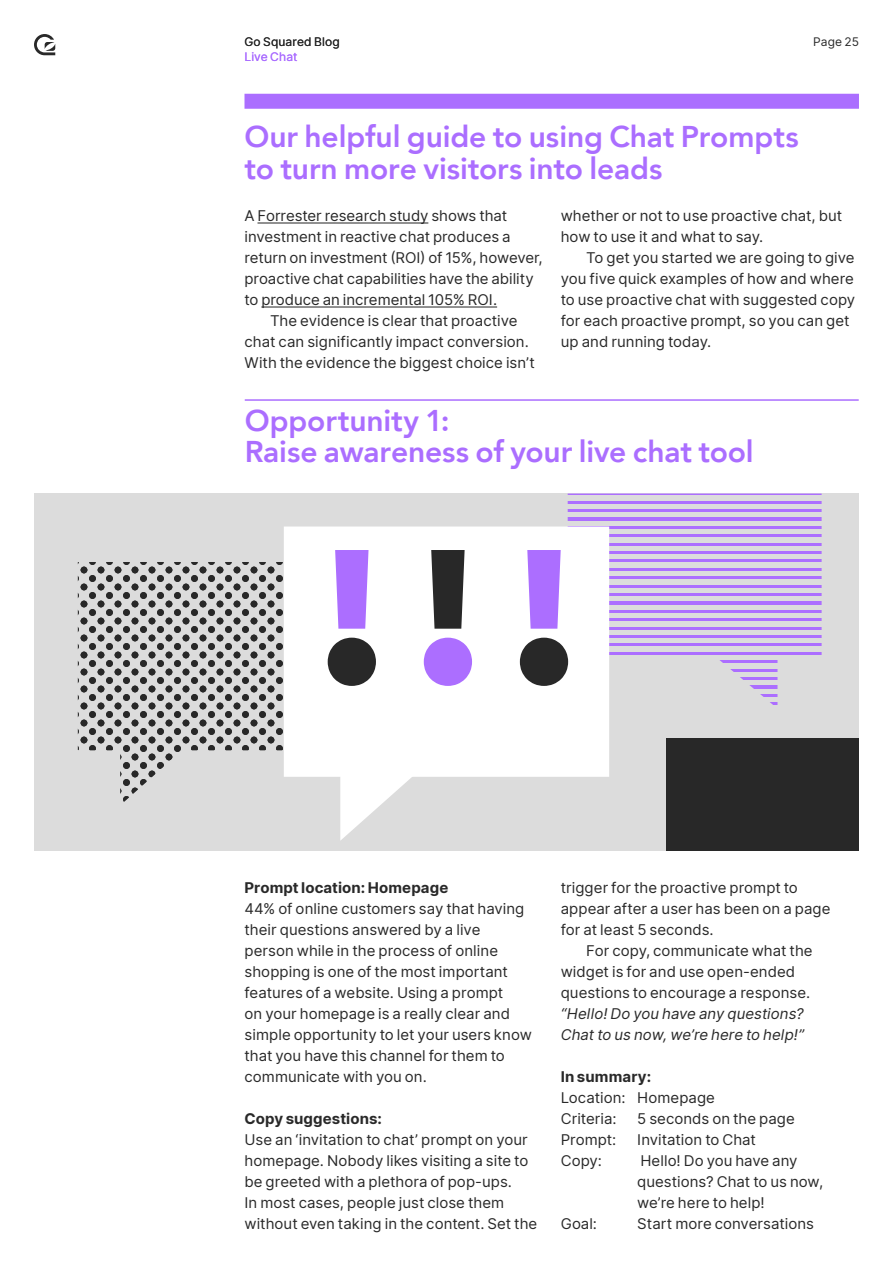
<style>
.page{position:relative;width:893px;height:1263px;background:#fff}
.page>*{position:absolute;margin:0;border:0;box-sizing:border-box;transform-origin:0 0}
.t1{font:800 30px/31.5px "Avenir";letter-spacing:-.005em;color:#ab6eff}
.t2{font:15px/21px "Inter";color:#292929}
.t3{font:15px "Inter";letter-spacing:-.005em;color:#282828}
.t4{font:italic 15px/21px "Inter";color:#292929}
.t5{font:700 15px "Inter";letter-spacing:.005em;color:#292929}
.t6{font:12px "Inter";letter-spacing:.015em;color:#292929}
.t7{font:12px "Inter";letter-spacing:.01em;color:#ab6eff}
.s1{color:#292929}
</style>
<div class="page">
<svg style="left:34px;top:34px;width:21px;height:21px"></svg>
<div style="left:34px;top:493px;width:825px;height:357px;background:#dcdcdc"></div>
<svg style="left:568px;top:493px;width:254px;height:212px"></svg>
<svg style="left:78px;top:562px;width:205px;height:240px"></svg>
<div style="left:666px;top:738px;width:193px;height:112px;background:#282828"></div>
<div style="left:284px;top:526px;width:325px;height:251px;background:#fff"></div>
<svg style="left:340px;top:741px;width:113px;height:99px"></svg>
<svg style="left:328px;top:638px;width:48px;height:48px"></svg>
<svg style="left:335px;top:550px;width:33px;height:79px"></svg>
<svg style="left:424px;top:638px;width:48px;height:48px"></svg>
<svg style="left:431px;top:550px;width:34px;height:79px"></svg>
<svg style="left:520px;top:638px;width:48px;height:48px"></svg>
<svg style="left:527px;top:550px;width:34px;height:79px"></svg>
<hr style="left:257px;top:222px;width:171px;height:1px;background:#282828">
<hr style="left:261px;top:306px;width:236px;height:1px;background:#282828">
<div style="left:244px;top:94px;width:615px;height:15px;background:#ab6eff"></div>
<hr style="left:245px;top:399px;width:614px;height:2px;background:#ab6eff">
<p class="t6" style="left:244px;top:33px;width:97px">Go Squared Blog</p>
<p class="t6" style="left:813px;top:33px;width:47px">Page 25</p>
<p class="t7" style="left:244px;top:48px;width:55px">Live Chat</p>
<h1 class="t1" style="left:244px;top:121px;width:556px">Our helpful guide to using Chat Prompts to turn more visitors into leads</h1>
<p class="t3" style="left:244px;top:204px;width:264px"><span class="s1">A</span> Forrester research study <span class="s1">shows that</span></p>
<p class="t2" style="left:244px;top:225px;width:268px">investment in reactive chat produces a</p>
<p class="t2" style="left:244px;top:246px;width:300px">return on investment (ROI) of 15%, however,</p>
<p class="t2" style="left:244px;top:267px;width:291px">proactive chat capabilities have the ability</p>
<p class="t3" style="left:244px;top:288px;width:254px"><span class="s1">to</span> produce an incremental 105% ROI.</p>
<p class="t2" style="left:270px;top:309px;width:249px">The evidence is clear that proactive</p>
<p class="t2" style="left:244px;top:330px;width:286px">chat can significantly impact conversion.</p>
<p class="t2" style="left:244px;top:351px;width:292px">With the evidence the biggest choice isn’t</p>
<p class="t2" style="left:561px;top:204px;width:283px">whether or not to use proactive chat, but how to use it and what to say.</p>
<p class="t2" style="left:561px;top:246px;width:296px;text-indent:26px">To get you started we are going to give you five quick examples of how and where to use proactive chat with suggested copy for each proactive prompt, so you can get up and running today.</p>
<h1 class="t1" style="left:245px;top:404px;width:510px">Opportunity 1:<br>Raise awareness of your live chat tool</h1>
<p class="t5" style="left:244px;top:876px;width:205px">Prompt location: Homepage</p>
<p class="t2" style="left:244px;top:897px;width:289px">44% of online customers say that having their questions answered by a live person while in the process of online shopping is one of the most important features of a website. Using a prompt<br>on your homepage is a really clear and simple opportunity to let your users know that you have this channel for them to communicate with you on.</p>
<p class="t5" style="left:244px;top:1107px;width:139px">Copy suggestions:</p>
<p class="t2" style="left:244px;top:1128px;width:294px">Use an ‘invitation to chat’ prompt on your homepage. Nobody likes visiting a site to be greeted with a plethora of pop-ups.<br>In most cases, people just close them without even taking in the content. Set the</p>
<p class="t2" style="left:561px;top:876px;width:271px">trigger for the proactive prompt to appear after a user has been on a page for at least 5 seconds.</p>
<p class="t2" style="left:561px;top:939px;width:253px;text-indent:26px">For copy, communicate what the widget is for and use open-ended questions to encourage a response.</p>
<p class="t4" style="left:561px;top:1002px;width:245px">“Hello! Do you have any questions?<br>Chat to us now, we’re here to help!”</p>
<p class="t5" style="left:561px;top:1065px;width:92px">In summary:</p>
<p class="t2" style="left:561px;top:1086px;width:156px">Location: Homepage<br>Criteria:</p>
<p class="t2" style="left:637px;top:1107px;width:159px">5 seconds on the page</p>
<p class="t2" style="left:561px;top:1128px;width:57px">Prompt:</p>
<p class="t2" style="left:637px;top:1128px;width:120px">Invitation to Chat</p>
<p class="t2" style="left:561px;top:1149px;width:43px">Copy:</p>
<p class="t2" style="left:637px;top:1149px;width:187px">Hello! Do you have any questions? Chat to us now, we’re here to help!</p>
<p class="t2" style="left:561px;top:1212px;width:38px">Goal:</p>
<p class="t2" style="left:637px;top:1212px;width:178px">Start more conversations</p>
</div>
